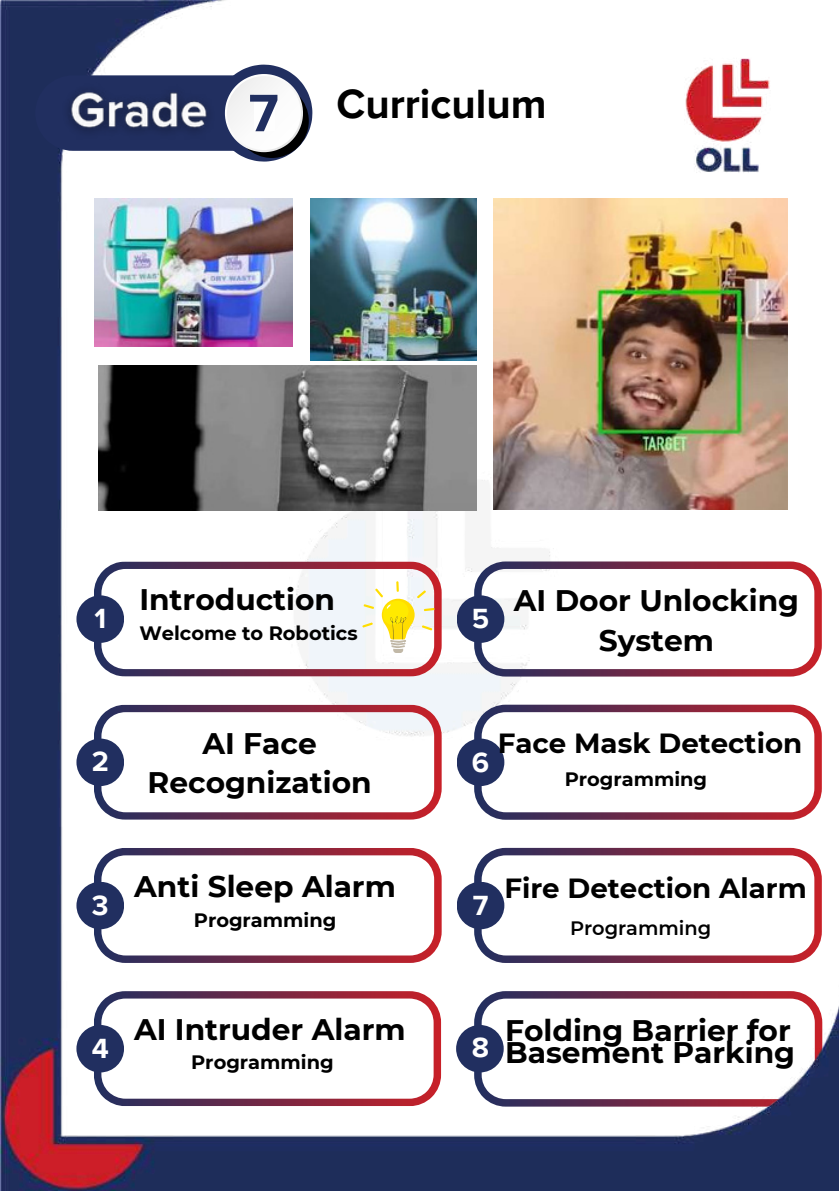
<style>
.page{position:relative;width:839px;height:1191px;background:#fff}
.page>*{position:absolute;margin:0;border:0;box-sizing:border-box;transform-origin:0 0}
.t1{font:700 54.6px "Proxima Nova";color:#212f60}
.t2{font:700 42px "Proxima Nova";color:#000}
.t3{font:700 29.6px/40.4px "Montserrat";color:#000;text-align:center}
.t4{font:700 28.6px "Proxima Nova";color:#fff}
.t5{font:700 27.6px "Montserrat";color:#000}
.t6{font:700 19.4px "Montserrat";color:#000}
.t7{font:600 19.4px "Montserrat";color:#000}
</style>
<div class="page">
<img style="left:0;top:0;width:838px;height:1191px">
<div style="left:35px;top:75px;width:253px;height:76px;background:#212f60"></div>
<svg style="left:215px;top:65px;width:97px;height:97px"></svg>
<div style="left:254px;top:94px;width:20px;height:37px;background:#fefefe"></div>
<svg style="left:82px;top:981px;width:370px;height:135px"></svg>
<svg style="left:76px;top:1025px;width:48px;height:47px;fill:#212f60"></svg>
<svg style="left:456px;top:1025px;width:47px;height:47px;fill:#212f60"></svg>
<svg style="left:82px;top:552px;width:370px;height:135px"></svg>
<svg style="left:76px;top:595px;width:48px;height:48px;fill:#212f60"></svg>
<svg style="left:462px;top:552px;width:369px;height:135px"></svg>
<svg style="left:456px;top:595px;width:48px;height:48px;fill:#212f60"></svg>
<svg style="left:362px;top:581px;width:72px;height:72px"></svg>
<svg style="left:82px;top:695px;width:370px;height:135px"></svg>
<svg style="left:76px;top:739px;width:48px;height:47px;fill:#212f60"></svg>
<svg style="left:462px;top:695px;width:369px;height:135px"></svg>
<svg style="left:456px;top:739px;width:48px;height:47px;fill:#212f60"></svg>
<svg style="left:82px;top:838px;width:370px;height:135px"></svg>
<svg style="left:76px;top:882px;width:48px;height:47px;fill:#212f60"></svg>
<svg style="left:462px;top:838px;width:369px;height:135px"></svg>
<svg style="left:456px;top:882px;width:48px;height:47px;fill:#212f60"></svg>
<img style="left:53px;top:74px;width:174px;height:74px">
<img style="left:493px;top:199px;width:294px;height:310px">
<img style="left:310px;top:199px;width:166px;height:161px">
<img style="left:94px;top:199px;width:198px;height:148px">
<img style="left:98px;top:365px;width:378px;height:146px">
<p class="t1" style="left:249px;top:81px;width:31px">7</p>
<p class="t2" style="left:336px;top:79px;width:212px">Curriculum</p>
<p class="t3" style="left:139px;top:579px;width:197px">Introduction</p>
<p class="t6" style="left:139px;top:621px;width:220px">Welcome to Robotics</p>
<p class="t4" style="left:94px;top:602px;width:13px">1</p>
<p class="t4" style="left:472px;top:602px;width:19px">5</p>
<p class="t3" style="left:514px;top:580px;width:287px">AI Door Unlocking<br>System</p>
<p class="t4" style="left:92px;top:745px;width:19px">2</p>
<p class="t3" style="left:148px;top:724px;width:225px;line-height:39px">AI Face<br>Recognization</p>
<p class="t4" style="left:472px;top:745px;width:19px">6</p>
<h2 class="t5" style="left:497px;top:726px;width:306px">Face Mask Detection</h2>
<p class="t6" style="left:564px;top:767px;width:144px">Programming</p>
<p class="t4" style="left:92px;top:888px;width:18px">3</p>
<p class="t3" style="left:134px;top:866px;width:263px">Anti Sleep Alarm</p>
<p class="t6" style="left:194px;top:908px;width:144px">Programming</p>
<h2 class="t4" style="left:472px;top:888px;width:17px">7</h2>
<p class="t5" style="left:504px;top:871px;width:304px">Fire Detection Alarm</p>
<h2 class="t7" style="left:570px;top:916px;width:143px">Programming</h2>
<h2 class="t4" style="left:92px;top:1031px;width:19px">4</h2>
<p class="t3" style="left:134px;top:1009px;width:273px">AI Intruder Alarm</p>
<p class="t6" style="left:191px;top:1050px;width:144px">Programming</p>
<p class="t3" style="left:505px;top:1010px;width:287px">Folding Barrier for</p>
<h2 class="t4" style="left:472px;top:1031px;width:19px">8</h2>
<p class="t3" style="left:505px;top:1033px;width:291px">Basement Parking</p>
</div>
